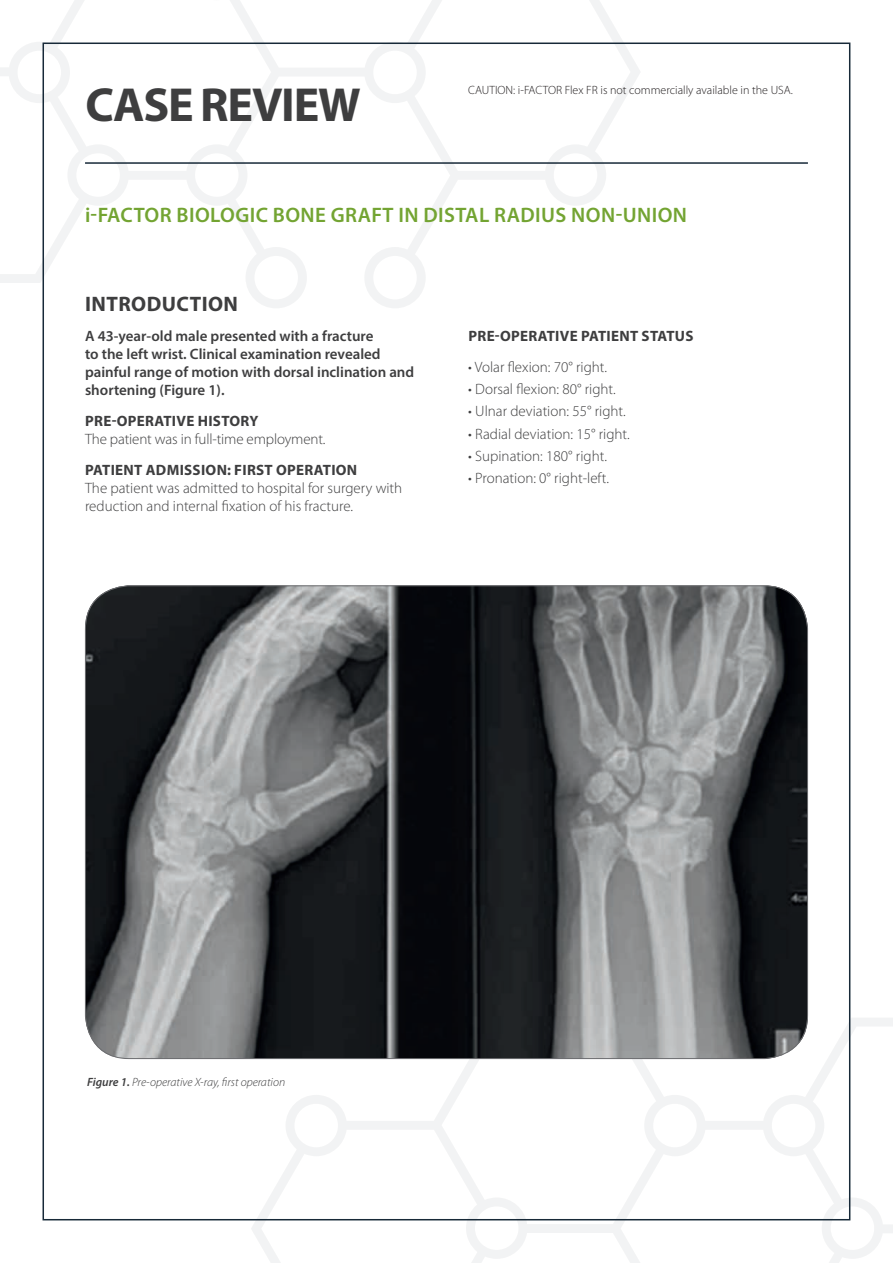
<style>
.page{position:relative;width:893px;height:1263px;background:#fff}
.page>*{position:absolute;margin:0;border:0;box-sizing:border-box;transform-origin:0 0}
.t1{font:700 48px "Myriad Pro";letter-spacing:-.025em;color:#3e3e3f}
.t2{font:600 21px "Myriad Pro";letter-spacing:.02em;color:#73a432}
.t3{font:700 21px "Myriad Pro";letter-spacing:.02em;color:#3e3e3f}
.t4{font:300 15px/18px "Myriad Pro";color:#3e3e3f}
.t5{font:600 15px/18px "Myriad Pro";color:#3e3e3f}
.t6{font:700 15px "Myriad Pro";letter-spacing:.02em;color:#3e3e3f}
.t7{font:300 12px "Myriad Pro";color:#231f20}
.t8{font:italic 300 12px "Myriad Pro";color:#3e3e3f}
.s1{font-weight:600}
</style>
<div class="page">
<svg style="left:251px;top:992px;width:642px;height:271px"></svg>
<svg style="left:0;top:0;width:641px;height:308px"></svg>
<hr style="left:85px;top:162px;width:723px;height:2px;background:#172938">
<img style="left:85px;top:585px;width:723px;height:474px">
<h1 class="t1" style="left:86px;top:74px;width:277px">CASE REVIEW</h1>
<p class="t7" style="left:468px;top:83px;width:326px">CAUTION: i-FACTOR Flex FR is not commercially available in the USA.</p>
<h2 class="t2" style="left:85px;top:202px;width:604px">i-FACTOR BIOLOGIC BONE GRAFT IN DISTAL RADIUS NON-UNION</h2>
<h2 class="t3" style="left:85px;top:290px;width:154px">INTRODUCTION</h2>
<p class="t5" style="left:85px;top:327px;width:331px">A 43-year-old male presented with a fracture<br>to the left wrist. Clinical examination revealed painful range of motion with dorsal inclination and shortening (Figure 1).</p>
<p class="t6" style="left:85px;top:411px;width:175px">PRE-OPERATIVE HISTORY</p>
<p class="t4" style="left:85px;top:430px;width:242px">The patient was in full-time employment.</p>
<p class="t6" style="left:85px;top:460px;width:274px">PATIENT ADMISSION: FIRST OPERATION</p>
<p class="t4" style="left:85px;top:479px;width:319px">The patient was admitted to hospital for surgery with reduction and internal fixation of his fracture.</p>
<p class="t6" style="left:468px;top:326px;width:227px">PRE-OPERATIVE PATIENT STATUS</p>
<p class="t4" style="left:468px;top:358px;width:140px">• Volar flexion: 70° right.</p>
<p class="t4" style="left:468px;top:380px;width:149px">• Dorsal flexion: 80° right.</p>
<p class="t4" style="left:468px;top:402px;width:159px">• Ulnar deviation: 55° right.</p>
<p class="t4" style="left:468px;top:425px;width:163px">• Radial deviation: 15° right.</p>
<p class="t4" style="left:468px;top:447px;width:140px">• Supination: 180° right.</p>
<p class="t4" style="left:468px;top:469px;width:142px">• Pronation: 0° right-left.</p>
<p class="t8" style="left:87px;top:1075px;width:200px"><span class="s1">Figure 1.</span> Pre-operative X-ray, first operation</p>
</div>
